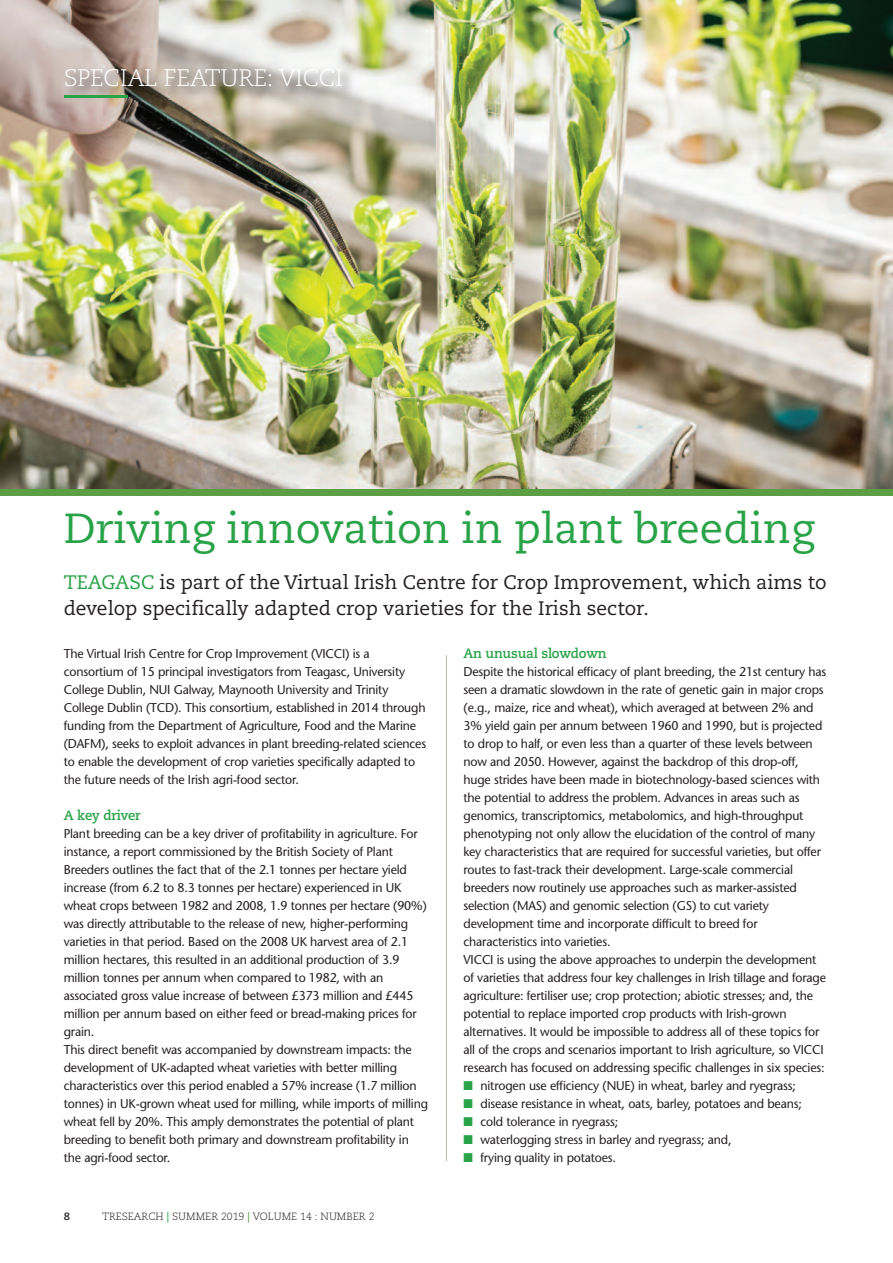
<style>
.page{position:relative;width:893px;height:1263px;background:#fff}
.page>*{position:absolute;margin:0;border:0;box-sizing:border-box;transform-origin:0 0}
.t1{font:42px "Caecilia";color:#29a347}
.t2{font:300 24px "Caecilia";letter-spacing:-.015em;color:#fff}
.t3{font:19.5px/25.5px "Caecilia";color:#231f20}
.t4{font:700 13.5px "Caecilia";letter-spacing:-.015em;color:#29a347}
.t5{font:12.75px/18px "Stone Sans";letter-spacing:-.015em;color:#231f20}
.t6{font:300 10.5px "Caecilia";color:#231f20}
.t7{font:700 10.5px "Caecilia";color:#231f20}
.s1{color:#29a347}
.s2{font-weight:700;color:#29a347}
.s3{font-weight:700;color:#5b9e44}
</style>
<div class="page">
<img style="left:0;top:0;width:893px;height:490px">
<hr style="left:446px;top:655px;width:1px;height:506px;background:#c2b9a6">
<img style="left:55px;top:54px;width:795px;height:84px">
<hr style="left:64px;top:95px;width:64px;height:2px;background:#29a347">
<div style="left:0;top:490px;width:893px;height:6px;background:#5b9e44"></div>
<h2 class="t2" style="left:64px;top:68px;width:281px">SPECIAL FEATURE: VICCI</h2>
<h1 class="t1" style="left:64px;top:511px;width:752px">Driving innovation in plant breeding</h1>
<h3 class="t3" style="left:64px;top:571px;width:764px"><span class="s1">TEAGASC</span> is part of the Virtual Irish Centre for Crop Improvement, which aims to develop specifically adapted crop varieties for the Irish sector.</h3>
<p class="t5" style="left:64px;top:646px;width:364px">The Virtual Irish Centre for Crop Improvement (VICCI) is a consortium of 15 principal investigators from Teagasc, University College Dublin, NUI Galway, Maynooth University and Trinity College Dublin (TCD). This consortium, established in 2014 through funding from the Department of Agriculture, Food and the Marine (DAFM), seeks to exploit advances in plant breeding-related sciences to enable the development of crop varieties specifically adapted to the future needs of the Irish agri-food sector.</p>
<p class="t4" style="left:64px;top:809px;width:78px">A key driver</p>
<p class="t5" style="left:64px;top:826px;width:366px">Plant breeding can be a key driver of profitability in agriculture. For instance, a report commissioned by the British Society of Plant Breeders outlines the fact that of the 2.1 tonnes per hectare yield increase (from 6.2 to 8.3 tonnes per hectare) experienced in UK wheat crops between 1982 and 2008, 1.9 tonnes per hectare (90%) was directly attributable to the release of new, higher-performing varieties in that period. Based on the 2008 UK harvest area of 2.1 million hectares, this resulted in an additional production of 3.9 million tonnes per annum when compared to 1982, with an associated gross value increase of between £373 million and £445 million per annum based on either feed or bread-making prices for grain.<br>This direct benefit was accompanied by downstream impacts: the development of UK-adapted wheat varieties with better milling characteristics over this period enabled a 57% increase (1.7 million tonnes) in UK-grown wheat used for milling, while imports of milling wheat fell by 20%. This amply demonstrates the potential of plant breeding to benefit both primary and downstream profitability in the agri-food sector.</p>
<p class="t7" style="left:64px;top:1212px;width:8px">8</p>
<p class="t6" style="left:102px;top:1212px;width:274px">TRESEARCH <span class="s2">|</span> SUMMER 2019 <span class="s3">|</span> VOLUME 14 : NUMBER 2</p>
<p class="t4" style="left:463px;top:647px;width:145px">An unusual slowdown</p>
<p class="t5" style="left:463px;top:664px;width:364px">Despite the historical efficacy of plant breeding, the 21st century has seen a dramatic slowdown in the rate of genetic gain in major crops (e.g., maize, rice and wheat), which averaged at between 2% and 3% yield gain per annum between 1960 and 1990, but is projected to drop to half, or even less than a quarter of these levels between now and 2050. However, against the backdrop of this drop-off, huge strides have been made in biotechnology-based sciences with the potential to address the problem. Advances in areas such as genomics, transcriptomics, metabolomics, and high-throughput phenotyping not only allow the elucidation of the control of many key characteristics that are required for successful varieties, but offer routes to fast-track their development. Large-scale commercial breeders now routinely use approaches such as marker-assisted selection (MAS) and genomic selection (GS) to cut variety development time and incorporate difficult to breed for characteristics into varieties.<br>VICCI is using the above approaches to underpin the development of varieties that address four key challenges in Irish tillage and forage agriculture: fertiliser use; crop protection; abiotic stresses; and, the potential to replace imported crop products with Irish-grown alternatives. It would be impossible to address all of these topics for all of the crops and scenarios important to Irish agriculture, so VICCI research has focused on addressing specific challenges in six species:</p>
<p class="t5" style="left:463px;top:1078px;width:334px"><span class="s1">■</span> nitrogen use efficiency (NUE) in wheat, barley and ryegrass;</p>
<p class="t5" style="left:463px;top:1096px;width:340px"><span class="s1">■</span> disease resistance in wheat, oats, barley, potatoes and beans;</p>
<p class="t5" style="left:463px;top:1114px;width:156px"><span class="s1">■</span> cold tolerance in ryegrass;</p>
<p class="t5" style="left:463px;top:1132px;width:270px"><span class="s1">■</span> waterlogging stress in barley and ryegrass; and,</p>
<p class="t5" style="left:463px;top:1150px;width:154px"><span class="s1">■</span> frying quality in potatoes.</p>
</div>
